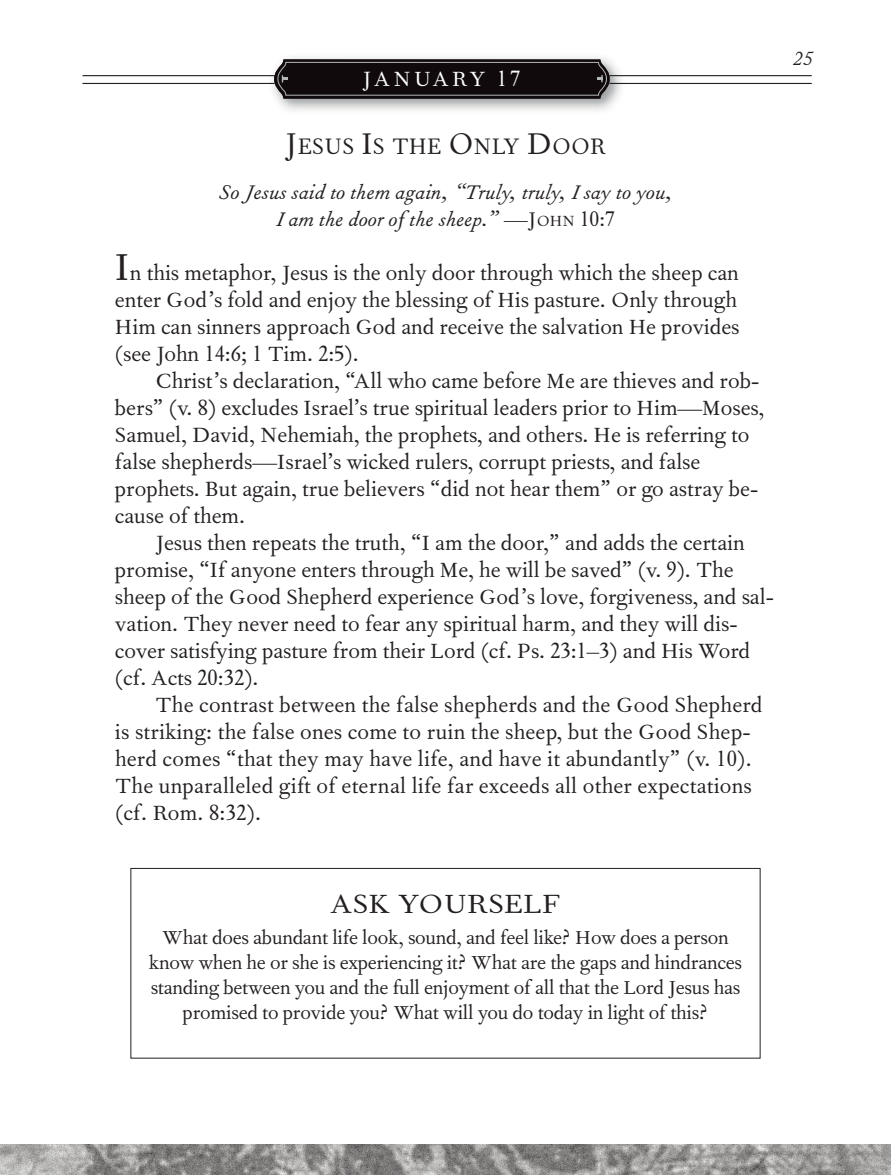
<style>
.page{position:relative;width:891px;height:1175px;background:#fff}
.page>*{position:absolute;margin:0;border:0;box-sizing:border-box;transform-origin:0 0}
.t1{font:31.72px "Fournier";color:#231f20;scale:1.06 1}
.t2{font:27px "Fournier";color:#231f20;scale:.95 1}
.t3{font:24.75px/27px "Fournier";color:#231f20}
.t4{font:24.75px "Fournier";letter-spacing:.12em;color:#fff}
.t5{font:italic 23.62px/27px "Fournier";color:#231f20;text-align:center}
.t6{font:22.5px/24.8px "Fournier";letter-spacing:-.01em;color:#231f20;text-align:center}
.t7{font:italic 22.5px "Fournier";color:#231f20}
.s1{font-size:36px}
.s2{font-style:normal}
.s3{font-style:normal;font-size:17.78px}
.s4{font-size:45px}
</style>
<div class="page">
<div style="left:130px;top:868px;width:630px;height:190px;border:1px solid #231f20"></div>
<img style="left:264px;top:57px;width:366px;height:54px">
<svg style="left:274px;top:59px;width:336px;height:40px;background:#201a1c"></svg>
<hr style="left:83px;top:75px;width:192px;height:1px;background:#231f20">
<hr style="left:83px;top:83px;width:192px;height:1px;background:#231f20">
<hr style="left:609px;top:75px;width:203px;height:1px;background:#231f20">
<hr style="left:609px;top:83px;width:203px;height:1px;background:#231f20">
<img style="left:0;top:1144px;width:891px;height:30px">
<p class="t4" style="left:363px;top:70px;width:159px">JANUARY 17</p>
<p class="t2" style="left:285px;top:136px;width:340px"><span class="s1">J</span>ESUS <span class="s1">I</span>S THE <span class="s1">O</span>NLY <span class="s1">D</span>OOR</p>
<p class="t5" style="left:218px;top:180px;width:456px">So Jesus said to them again, “Truly, truly, I say to you,<br>I am the door of the sheep.” <span class="s2">—J</span><span class="s3">OHN</span> <span class="s2">10:7</span></p>
<p class="t3" style="left:115px;top:261px;width:626px;text-align:justify"><span class="s4">I</span>n this metaphor, Jesus is the only door through which the sheep can enter God’s fold and enjoy the blessing of His pasture. Only through Him can sinners approach God and receive the salvation He provides (see John 14:6; 1 Tim. 2:5).</p>
<p class="t3" style="left:115px;top:369px;width:651px;text-indent:40px">Christ’s declaration, “All who came before Me are thieves and rob&shy;bers” (v. 8) excludes Israel’s true spiritual leaders prior to Him—Moses, Samuel, David, Nehemiah, the prophets, and others. He is referring to false shepherds—Israel’s wicked rulers, corrupt priests, and false prophets. But again, true believers “did not hear them” or go astray be&shy;cause of them.</p>
<p class="t3" style="left:115px;top:531px;width:660px;text-indent:40px">Jesus then repeats the truth, “I am the door,” and adds the certain promise, “If anyone enters through Me, he will be saved” (v. 9). The sheep of the Good Shepherd experience God’s love, forgiveness, and sal&shy;vation. They never need to fear any spiritual harm, and they will dis&shy;cover satisfying pasture from their Lord (cf. Ps. 23:1–3) and His Word (cf. Acts 20:32).</p>
<p class="t3" style="left:115px;top:693px;width:649px;text-indent:40px">The contrast between the false shepherds and the Good Shepherd is striking: the false ones come to ruin the sheep, but the Good Shep&shy;herd comes “that they may have life, and have it abundantly” (v. 10).<br>The unparalleled gift of eternal life far exceeds all other expectations (cf. Rom. 8:32).</p>
<p class="t7" style="left:792px;top:51px;width:21px">25</p>
<p class="t1" style="left:331px;top:892px;width:218px">ASK YOURSELF</p>
<p class="t6" style="left:149px;top:927px;width:594px">What does abundant life look, sound, and feel like? How does a person know when he or she is experiencing it? What are the gaps and hindrances standing between you and the full enjoyment of all that the Lord Jesus has promised to provide you? What will you do today in light of this?</p>
</div>
